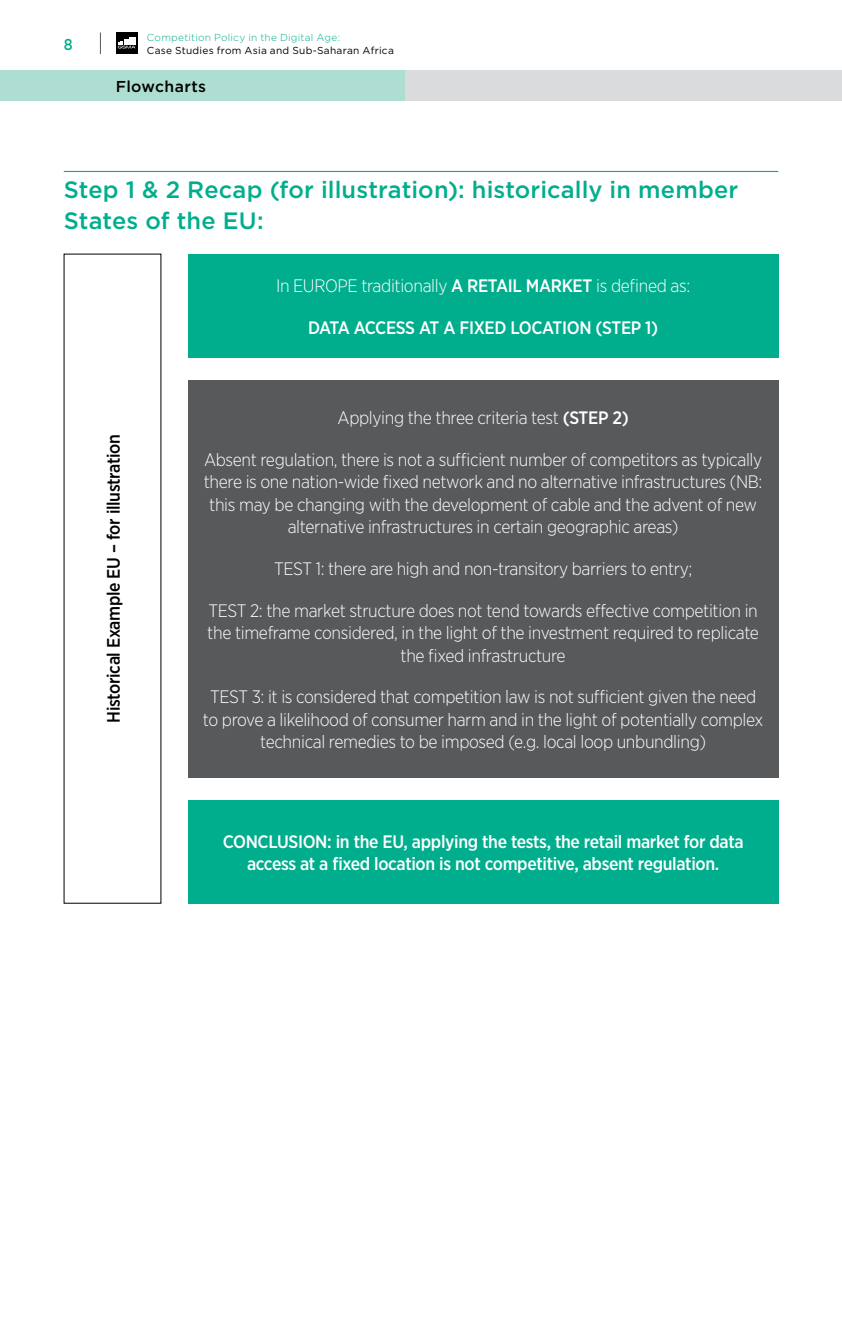
<style>
.page{position:relative;width:842px;height:1340px;background:#fff}
.page>*{position:absolute;margin:0;border:0;box-sizing:border-box;transform-origin:0 0}
.t1{font:500 23.62px/31.5px "Gotham";letter-spacing:.005em;color:#00ae8e}
.t2{font:300 18px/22.5px "Gotham Narrow";letter-spacing:-.02em;color:#fff;text-align:center}
.t3{font:500 18px/22.5px "Gotham Narrow";letter-spacing:-.02em;color:#fff;text-align:center}
.t4{font:500 18px "Gotham Narrow";letter-spacing:-.02em;color:#000}
.t5{font:500 15.75px "Gotham";letter-spacing:.02em;color:#000}
.t6{font:500 15.75px "Gotham";color:#00ae8e;scale:.9 1}
.t7{font:10.12px "Gotham";letter-spacing:.025em;color:#000}
.t8{font:300 10.12px "Gotham";letter-spacing:.02em;color:#00ae8e}
.s1{font-weight:500}
</style>
<div class="page">
<div style="left:405px;top:71px;width:437px;height:30px;background:#dadbdc"></div>
<div style="left:0;top:71px;width:405px;height:30px;background:#aeddd1"></div>
<svg style="left:116px;top:32px;width:22px;height:22px"></svg>
<svg style="left:118px;top:39px;width:18px;height:9px"></svg>
<div style="left:129px;top:37px;width:6px;height:7px;background:#fff"></div>
<svg style="left:100px;top:32px;width:1px;height:22px"></svg>
<hr style="left:64px;top:171px;width:714px;height:1px;background:#00ae8e">
<div style="left:188px;top:254px;width:590px;height:104px;background:#00ae8e"></div>
<div style="left:188px;top:800px;width:590px;height:103px;background:#00ae8e"></div>
<div style="left:188px;top:380px;width:590px;height:397px;background:#58595b"></div>
<p class="t6" style="left:64px;top:34px;width:11px">8</p>
<p class="t8" style="left:147px;top:31px;width:195px">Competition Policy in the Digital Age:</p>
<p class="t7" style="left:147px;top:44px;width:249px">Case Studies from Asia and Sub-Saharan Africa</p>
<p class="t5" style="left:116px;top:76px;width:92px">Flowcharts</p>
<h1 class="t1" style="left:64px;top:173px;width:676px">Step 1 &amp; 2 Recap (for illustration): historically in member<br>States of the EU:</h1>
<p class="t4" style="left:102px;top:722px;width:290px;rotate:-90deg">Historical Example EU – for illustration</p>
<p class="t2" style="left:276px;top:274px;width:416px">In EUROPE traditionally <span class="s1">A RETAIL MARKET</span> is defined as:</p>
<p class="t3" style="left:308px;top:316px;width:352px">DATA ACCESS AT A FIXED LOCATION (STEP 1)</p>
<p class="t2" style="left:338px;top:406px;width:293px">Applying the three criteria test <span class="s1">(STEP 2)</span></p>
<p class="t2" style="left:204px;top:448px;width:560px">Absent regulation, there is not a sufficient number of competitors as typically there is one nation-wide fixed network and no alternative infrastructures (NB: this may be changing with the development of cable and the advent of new alternative infrastructures in certain geographic areas)</p>
<p class="t2" style="left:274px;top:557px;width:420px">TEST 1: there are high and non-transitory barriers to entry;</p>
<p class="t2" style="left:207px;top:598px;width:553px">TEST 2: the market structure does not tend towards effective competition in the timeframe considered, in the light of the investment required to replicate the fixed infrastructure</p>
<p class="t2" style="left:203px;top:685px;width:562px">TEST 3: it is considered that competition law is not sufficient given the need to prove a likelihood of consumer harm and in the light of potentially complex technical remedies to be imposed (e.g. local loop unbundling)</p>
<p class="t3" style="left:223px;top:829px;width:522px">CONCLUSION: in the EU, applying the tests, the retail market for data access at a fixed location is not competitive, absent regulation.</p>
</div>
